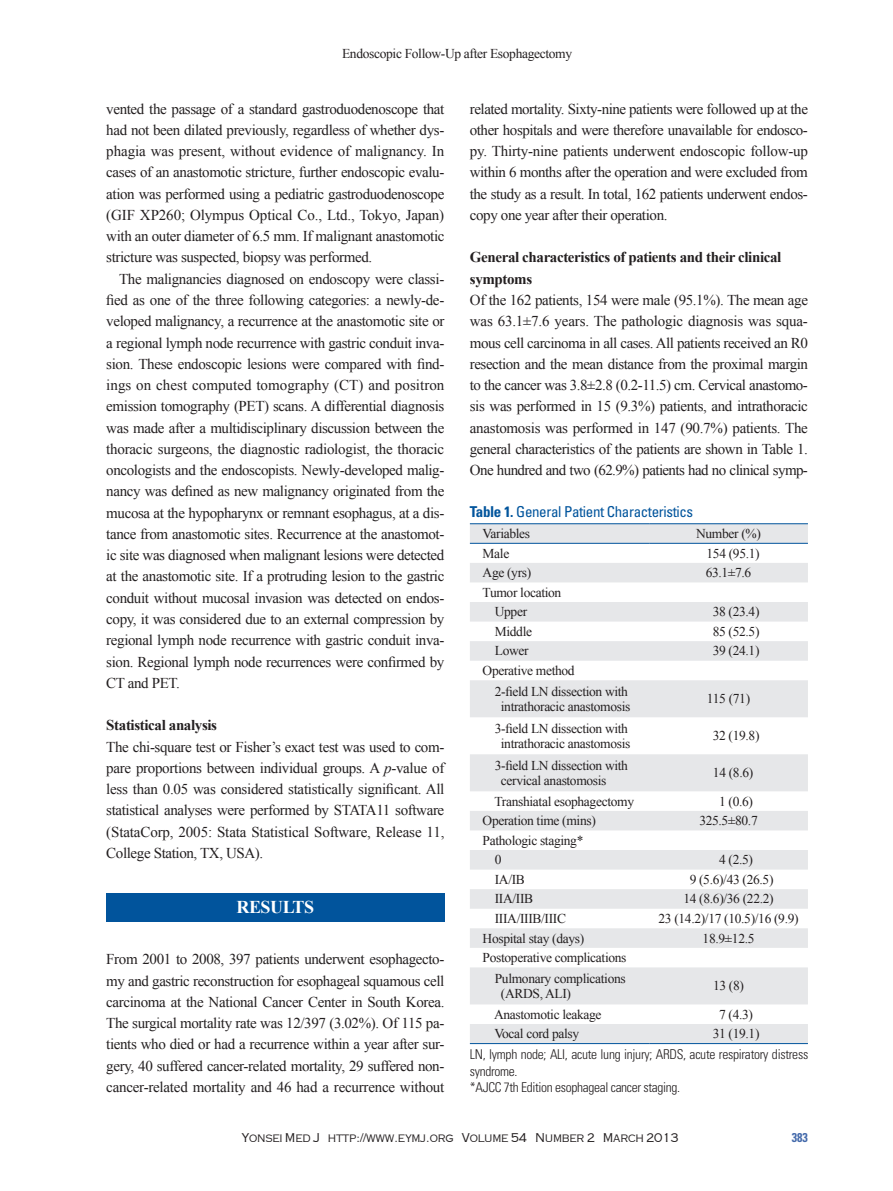
<style>
.page{position:relative;width:893px;height:1191px;background:#fff}
.page>*{position:absolute;margin:0;border:0;box-sizing:border-box;transform-origin:0 0}
.t1{font:700 18px "Times New Roman";letter-spacing:-.025em;color:#fff}
.본문_YMJ{font:15px/21.3px "Times New Roman";letter-spacing:-.025em;color:#231f20;text-align:justify}
.작은소재_YMJ{font:700 15px/21.3px "Times New Roman";letter-spacing:-.025em;color:#231f20}
.표제목_YMJ{font:condensed 15px "Univers LT Std";letter-spacing:-.025em;color:#01549c}
.표본문_YMJ{font:13.5px "Times New Roman";letter-spacing:-.025em;color:#231f20}
.표설명_YMJ{font:300 condensed 13.5px/16.5px "Univers LT Std";letter-spacing:-.02em;color:#231f20}
.런닝_YMJ{font:13.5px "Times New Roman";letter-spacing:-.025em;color:#231f20}
.t2{font:700 condensed 12.75px "Univers LT Std";color:#446aab;scale:.95 1}
.t3{font:300 12px "Metalcut";letter-spacing:-.025em;color:#231f20}
.s1{font-style:italic}
.s2{font-weight:700}
</style>
<div class="page">
<div style="left:106px;top:893px;width:338px;height:28px;background:#01549c"></div>
<svg style="left:470px;top:524px;width:338px;height:519px;fill:#e6e7e9"></svg>
<hr style="left:470px;top:523px;width:179px;height:1px;background:#01549c">
<hr style="left:649px;top:523px;width:159px;height:1px;background:#01549c">
<hr style="left:470px;top:543px;width:179px;height:1px;background:#01549c">
<hr style="left:649px;top:543px;width:159px;height:1px;background:#01549c">
<hr style="left:470px;top:1043px;width:179px;height:1px;background:#01549c">
<hr style="left:649px;top:1043px;width:159px;height:1px;background:#01549c">
<p class="런닝_YMJ" style="left:342px;top:44px;width:232px">Endoscopic Follow-Up after Esophagectomy</p>
<p class="본문_YMJ" style="left:106px;top:98px;width:340px">vented the passage of a standard gastroduodenoscope that had not been dilated previously, regardless of whether dys&shy;phagia was present, without evidence of malignancy. In cases of an anastomotic stricture, further endoscopic evalu&shy;ation was performed using a pediatric gastroduodenoscope (GIF XP260; Olympus Optical Co., Ltd., Tokyo, Japan) with an outer diameter of 6.5 mm. If malignant anastomotic stricture was suspected, biopsy was performed.</p>
<p class="본문_YMJ" style="left:106px;top:268px;width:340px;text-indent:13px">The malignancies diagnosed on endoscopy were classi&shy;fied as one of the three following categories: a newly-de&shy;veloped malignancy, a recurrence at the anastomotic site or a regional lymph node recurrence with gastric conduit inva&shy;sion. These endoscopic lesions were compared with find&shy;ings on chest computed tomography (CT) and positron emission tomography (PET) scans. A differential diagnosis was made after a multidisciplinary discussion between the thoracic surgeons, the diagnostic radiologist, the thoracic oncologists and the endoscopists. Newly-developed malig&shy;nancy was defined as new malignancy originated from the mucosa at the hypopharynx or remnant esophagus, at a dis&shy;tance from anastomotic sites. Recurrence at the anastomot&shy;ic site was diagnosed when malignant lesions were detected at the anastomotic site. If a protruding lesion to the gastric conduit without mucosal invasion was detected on endos&shy;copy, it was considered due to an external compression by regional lymph node recurrence with gastric conduit inva&shy;sion. Regional lymph node recurrences were confirmed by CT and PET.</p>
<p class="작은소재_YMJ" style="left:106px;top:714px;width:112px">Statistical analysis</p>
<p class="본문_YMJ" style="left:106px;top:735px;width:340px">The chi-square test or Fisher’s exact test was used to com&shy;pare proportions between individual groups. A <span class="s1">p</span>-value of less than 0.05 was considered statistically significant. All statistical analyses were performed by STATA11 software (StataCorp, 2005: Stata Statistical Software, Release 11, College Station, TX, USA).</p>
<p class="t1" style="left:236px;top:895px;width:79px">RESULTS</p>
<p class="본문_YMJ" style="left:106px;top:948px;width:340px">From 2001 to 2008, 397 patients underwent esophagecto&shy;my and gastric reconstruction for esophageal squamous cell carcinoma at the National Cancer Center in South Korea.<br>The surgical mortality rate was 12/397 (3.02%). Of 115 pa&shy;tients who died or had a recurrence within a year after sur&shy;gery, 40 suffered cancer-related mortality, 29 suffered non&shy;cancer-related mortality and 46 had a recurrence without</p>
<p class="본문_YMJ" style="left:470px;top:98px;width:340px">related mortality. Sixty-nine patients were followed up at the other hospitals and were therefore unavailable for endosco&shy;py. Thirty-nine patients underwent endoscopic follow-up within 6 months after the operation and were excluded from the study as a result. In total, 162 patients underwent endos&shy;copy one year after their operation.</p>
<p class="작은소재_YMJ" style="left:470px;top:246px;width:313px">General characteristics of patients and their clinical symptoms</p>
<p class="본문_YMJ" style="left:470px;top:289px;width:340px">Of the 162 patients, 154 were male (95.1%). The mean age was 63.1±7.6 years. The pathologic diagnosis was squa&shy;mous cell carcinoma in all cases. All patients received an R0 resection and the mean distance from the proximal margin to the cancer was 3.8±2.8 (0.2-11.5) cm. Cervical anastomo&shy;sis was performed in 15 (9.3%) patients, and intrathoracic anastomosis was performed in 147 (90.7%) patients. The general characteristics of the patients are shown in Table 1.<br>One hundred and two (62.9%) patients had no clinical symp-</p>
<p class="표제목_YMJ" style="left:470px;top:502px;width:225px"><span class="s2">Table 1.</span> General Patient Characteristics</p>
<p class="표본문_YMJ" style="left:483px;top:524px;width:49px">Variables</p>
<p class="표본문_YMJ" style="left:696px;top:524px;width:66px">Number (%)</p>
<p class="표본문_YMJ" style="left:483px;top:544px;width:28px">Male</p>
<p class="표본문_YMJ" style="left:706px;top:544px;width:55px">154 (95.1)</p>
<p class="표본문_YMJ" style="left:483px;top:563px;width:50px">Age (yrs)</p>
<p class="표본문_YMJ" style="left:706px;top:563px;width:47px">63.1±7.6</p>
<p class="표본문_YMJ" style="left:483px;top:583px;width:80px">Tumor location</p>
<p class="표본문_YMJ" style="left:495px;top:602px;width:34px">Upper</p>
<p class="표본문_YMJ" style="left:713px;top:602px;width:48px">38 (23.4)</p>
<p class="표본문_YMJ" style="left:495px;top:622px;width:39px">Middle</p>
<p class="표본문_YMJ" style="left:713px;top:622px;width:48px">85 (52.5)</p>
<p class="표본문_YMJ" style="left:495px;top:642px;width:35px">Lower</p>
<p class="표본문_YMJ" style="left:713px;top:642px;width:48px">39 (24.1)</p>
<p class="표본문_YMJ" style="left:483px;top:661px;width:94px">Operative method</p>
<p class="표본문_YMJ" style="left:495px;top:682px;width:135px">2-field LN dissection with</p>
<p class="표본문_YMJ" style="left:501px;top:697px;width:131px">intrathoracic anastomosis</p>
<p class="표본문_YMJ" style="left:707px;top:689px;width:45px">115 (71)</p>
<p class="표본문_YMJ" style="left:495px;top:719px;width:135px">3-field LN dissection with</p>
<p class="표본문_YMJ" style="left:501px;top:734px;width:131px">intrathoracic anastomosis</p>
<p class="표본문_YMJ" style="left:713px;top:726px;width:48px">32 (19.8)</p>
<p class="표본문_YMJ" style="left:495px;top:756px;width:135px">3-field LN dissection with</p>
<p class="표본문_YMJ" style="left:501px;top:771px;width:107px">cervical anastomosis</p>
<p class="표본문_YMJ" style="left:713px;top:763px;width:42px">14 (8.6)</p>
<p class="표본문_YMJ" style="left:495px;top:792px;width:141px">Transhiatal esophagectomy</p>
<p class="표본문_YMJ" style="left:719px;top:792px;width:35px">1 (0.6)</p>
<p class="표본문_YMJ" style="left:483px;top:811px;width:115px">Operation time (mins)</p>
<p class="표본문_YMJ" style="left:699px;top:811px;width:60px">325.5±80.7</p>
<p class="표본문_YMJ" style="left:483px;top:831px;width:102px">Pathologic staging*</p>
<p class="표본문_YMJ" style="left:495px;top:850px;width:8px">0</p>
<p class="표본문_YMJ" style="left:719px;top:850px;width:35px">4 (2.5)</p>
<p class="표본문_YMJ" style="left:495px;top:870px;width:32px">IA/IB</p>
<p class="표본문_YMJ" style="left:690px;top:870px;width:85px">9 (5.6)/43 (26.5)</p>
<p class="표본문_YMJ" style="left:495px;top:889px;width:40px">IIA/IIB</p>
<p class="표본문_YMJ" style="left:683px;top:889px;width:92px">14 (8.6)/36 (22.2)</p>
<p class="표본문_YMJ" style="left:495px;top:909px;width:73px">IIIA/IIIB/IIIC</p>
<p class="표본문_YMJ" style="left:658px;top:909px;width:142px">23 (14.2)/17 (10.5)/16 (9.9)</p>
<p class="표본문_YMJ" style="left:483px;top:929px;width:103px">Hospital stay (days)</p>
<p class="표본문_YMJ" style="left:703px;top:929px;width:53px">18.9±12.5</p>
<p class="표본문_YMJ" style="left:483px;top:948px;width:145px">Postoperative complications</p>
<p class="표본문_YMJ" style="left:495px;top:969px;width:132px">Pulmonary complications</p>
<p class="표본문_YMJ" style="left:501px;top:984px;width:72px">(ARDS, ALI)</p>
<p class="표본문_YMJ" style="left:713px;top:976px;width:32px">13 (8)</p>
<p class="표본문_YMJ" style="left:494px;top:1005px;width:109px">Anastomotic leakage</p>
<p class="표본문_YMJ" style="left:719px;top:1005px;width:35px">7 (4.3)</p>
<p class="표본문_YMJ" style="left:495px;top:1024px;width:86px">Vocal cord palsy</p>
<p class="표본문_YMJ" style="left:713px;top:1024px;width:48px">31 (19.1)</p>
<p class="표설명_YMJ" style="left:470px;top:1046px;width:340px">LN, lymph node; ALI, acute lung injury; ARDS, acute respiratory distress syndrome.</p>
<p class="표설명_YMJ" style="left:470px;top:1079px;width:212px">*AJCC 7th Edition esophageal cancer staging.</p>
<p class="t3" style="left:241px;top:1130px;width:439px">Yonsei Med J http://www.eymj.org Volume 54 Number 2 March 2013</p>
<p class="t2" style="left:792px;top:1129px;width:18px">383</p>
</div>
